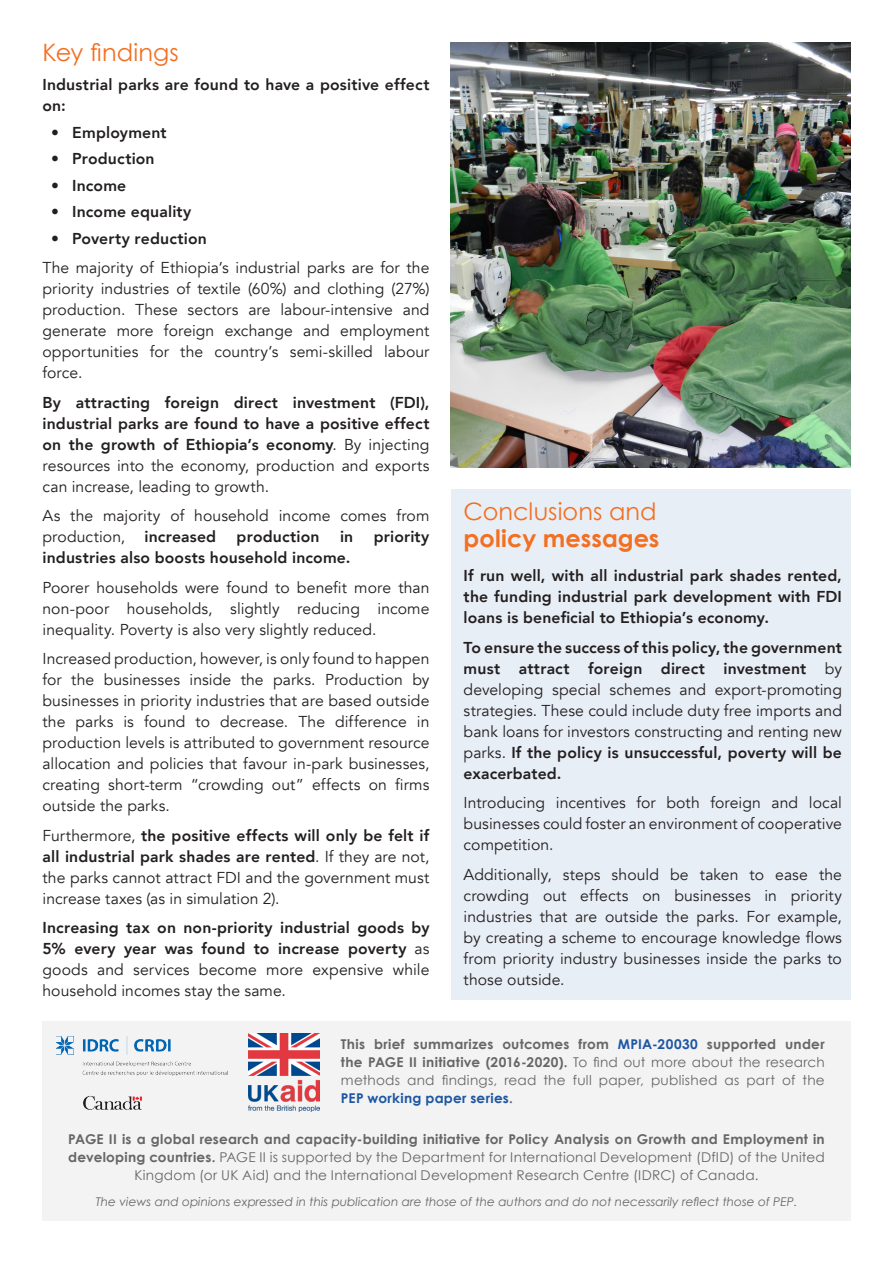
<style>
.page{position:relative;width:893px;height:1263px;background:#fff}
.page>*{position:absolute;margin:0;border:0;box-sizing:border-box;transform-origin:0 0}
.t1{font:24px/27px "Century Gothic";color:#f36f21}
.t2{font:15.75px/21px "Avenir";letter-spacing:.005em;color:#231f20;text-align:justify}
.t3{font:800 15.75px/21px "Avenir";letter-spacing:.01em;color:#231f20;text-align:justify}
.t4{font:13.5px/18px "Century Gothic";letter-spacing:.015em;color:#656765;text-align:justify}
.t5{font:italic 12px "Century Gothic";color:#656765}
.s1{font-weight:400}
.s2{font-weight:800}
.s3{font-weight:700}
.s4{font-weight:700;color:#1d56a2}
</style>
<div class="page">
<div style="left:43px;top:1020px;width:808px;height:200px;background:#f3f3f3"></div>
<img style="left:248px;top:1034px;width:71px;height:78px">
<img style="left:57px;top:1036px;width:171px;height:74px">
<div style="left:451px;top:553px;width:399px;height:446px;background:#e8eef6"></div>
<div style="left:451px;top:489px;width:399px;height:68px;background:#e8eef6"></div>
<img style="left:451px;top:43px;width:399px;height:425px">
<p class="t1" style="left:43px;top:38px;width:138px">Key findings</p>
<p class="t3" style="left:43px;top:74px;width:388px">Industrial parks are found to have a positive effect on:</p>
<p class="t3" style="left:51px;top:122px;width:117px">• Employment</p>
<p class="t3" style="left:51px;top:148px;width:105px">• Production</p>
<p class="t3" style="left:51px;top:175px;width:77px">• Income</p>
<p class="t3" style="left:51px;top:201px;width:142px">• Income equality</p>
<p class="t3" style="left:51px;top:228px;width:157px">• Poverty reduction</p>
<p class="t2" style="left:43px;top:257px;width:388px">The majority of Ethiopia’s industrial parks are for the priority industries of textile (60%) and clothing (27%) production. These sectors are labour-intensive and generate more foreign exchange and employment opportunities for the country’s semi-skilled labour force.</p>
<p class="t3" style="left:43px;top:392px;width:388px">By attracting foreign direct investment (FDI), industrial parks are found to have a positive effect on the growth of Ethiopia’s economy<span class="s1">. By injecting resources into the economy, production and exports can increase, leading to growth.</span></p>
<p class="t2" style="left:43px;top:505px;width:388px">As the majority of household income comes from production, <span class="s2">increased</span></p>
<p class="t1" style="left:464px;top:497px;width:197px">Conclusions and <span class="s3">policy messages</span></p>
<p class="t3" style="left:237px;top:526px;width:84px">production</p>
<p class="t3" style="left:340px;top:526px;width:15px">in</p>
<p class="t3" style="left:374px;top:526px;width:57px">priority</p>
<p class="t3" style="left:43px;top:547px;width:309px">industries also boosts household income.</p>
<p class="t2" style="left:43px;top:577px;width:388px">Poorer households were found to benefit more than non-poor households, slightly reducing income inequality. Poverty is also very slightly reduced.</p>
<p class="t2" style="left:43px;top:648px;width:388px">Increased production, however, is only found to happen for the businesses inside the parks. Production by businesses in priority industries that are based outside the parks is found to decrease. The difference in production levels is attributed to government resource allocation and policies that favour in-park businesses, creating short-term “crowding out” effects on firms outside the parks.</p>
<p class="t2" style="left:43px;top:825px;width:388px">Furthermore, <span class="s2">the positive effects will only be felt if all industrial park shades are rented</span>. If they are not, the parks cannot attract FDI and the government must increase taxes (as in simulation 2).</p>
<p class="t3" style="left:43px;top:917px;width:388px">Increasing tax on non-priority industrial goods by 5% every year was found to increase poverty <span class="s1">as goods and services become more expensive while household incomes stay the same.</span></p>
<p class="t4" style="left:341px;top:1035px;width:485px"><span class="s3">This brief summarizes outcomes from</span> <span class="s4">MPIA-20030</span> <span class="s3">supported under the PAGE II initiative (2016-2020).</span> To find out more about the research methods and findings, read the full paper, published as part of the <span class="s4">PEP working paper series</span><span class="s3">.</span></p>
<p class="t4" style="left:68px;top:1129px;width:758px;text-align:center"><span class="s3">PAGE II is a global research and capacity-building initiative for Policy Analysis on Growth and Employment in developing countries.</span> PAGE II is supported by the Department for International Development (DfID) of the United<br>Kingdom (or UK Aid) and the International Development Research Centre (IDRC) of Canada.</p>
<p class="t5" style="left:96px;top:1194px;width:703px">The views and opinions expressed in this publication are those of the authors and do not necessarily reflect those of PEP.</p>
<p class="t3" style="left:464px;top:565px;width:380px">If run well, with all industrial park shades rented, the funding industrial park development with FDI loans is beneficial to Ethiopia’s economy.</p>
<p class="t2" style="left:464px;top:637px;width:380px"><span class="s2">To ensure the success of this policy, the government must attract foreign direct investment</span> by developing special schemes and export-promoting strategies. These could include duty free imports and bank loans for investors constructing and renting new parks. <span class="s2">If the policy is unsuccessful, poverty will be exacerbated.</span></p>
<p class="t2" style="left:464px;top:793px;width:380px">Introducing incentives for both foreign and local businesses could foster an environment of cooperative competition.</p>
<p class="t2" style="left:464px;top:864px;width:380px">Additionally, steps should be taken to ease the crowding out effects on businesses in priority industries that are outside the parks. For example, by creating a scheme to encourage knowledge flows from priority industry businesses inside the parks to those outside.</p>
</div>
